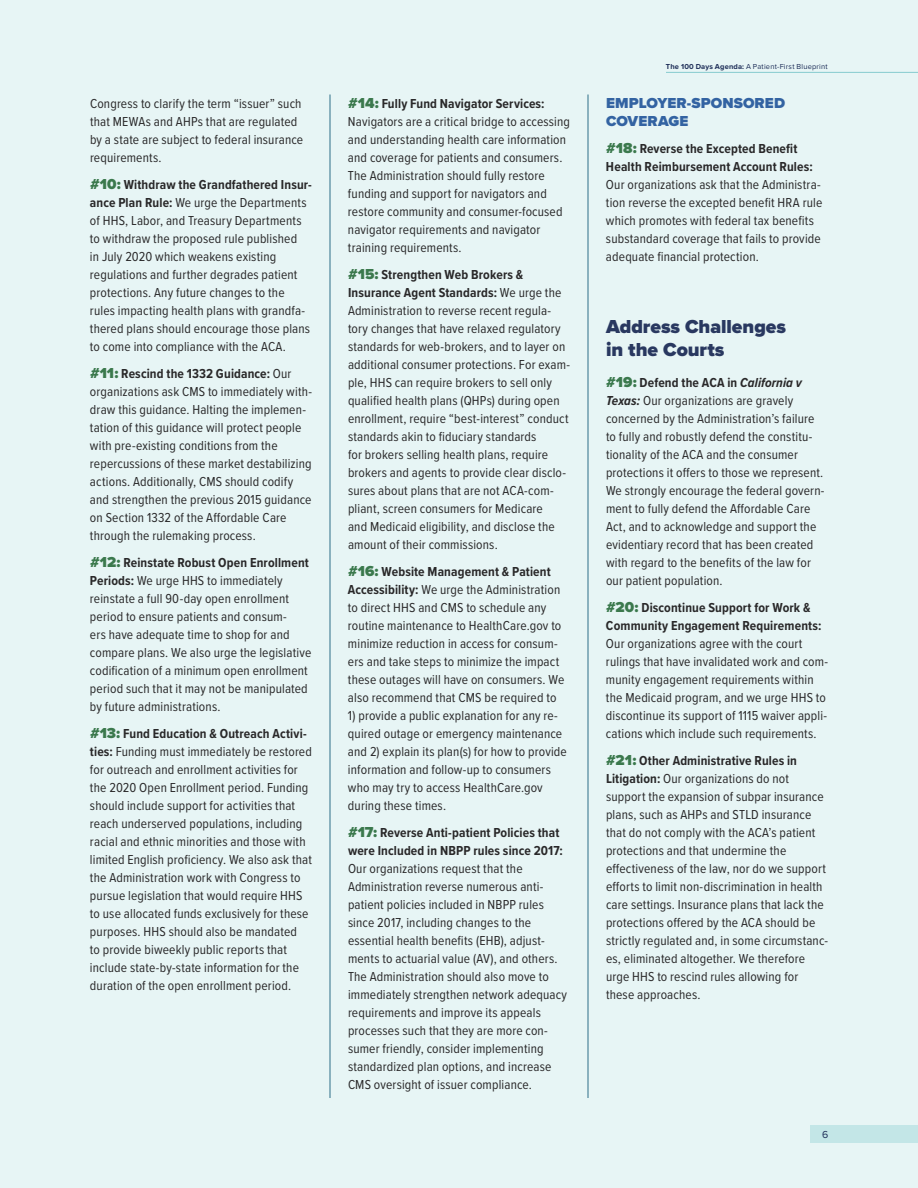
<style>
.page{position:relative;width:918px;height:1188px;background:#e7f5f5}
.page>*{position:absolute;margin:0;border:0;box-sizing:border-box;transform-origin:0 0}
.t1{font:900 19.5px/22.5px "Proxima Nova";color:#293860}
.t2{font:900 15px/18px "Proxima Nova";letter-spacing:.01em;color:#3363a2}
.t3{font:13.5px/18px "Proxima Nova Cond";letter-spacing:.01em;color:#292829}
.t4{font:700 13.5px/18px "Proxima Nova Cond";letter-spacing:.01em;color:#292829}
.t5{font:10.5px "Proxima Nova";color:#1e2e58}
.t6{font:7.5px "Proxima Nova";letter-spacing:.025em;color:#1e2e58}
.s1{font-family:"Proxima Nova";font-weight:900;font-size:15px;color:#3b794d}
.s2{font-weight:700}
.s3{font-weight:700;font-style:italic}
</style>
<div class="page">
<hr style="left:330px;top:95px;width:1px;height:1003px;background:#2e6e88">
<hr style="left:588px;top:95px;width:1px;height:1003px;background:#2e6e88">
<div style="left:810px;top:1125px;width:108px;height:18px;background:#c3e6e7"></div>
<hr style="left:666px;top:72px;width:252px;height:1px;background:#87cccf">
<p class="t3" style="left:90px;top:94px;width:215px">Congress to clarify the term “issuer” such that MEWAs and AHPs that are regulated by a state are subject to federal insurance requirements.</p>
<p class="t3" style="left:90px;top:175px;width:223px"><span class="s1">#10:</span> <span class="s2">Withdraw the Grandfathered Insur&shy;ance Plan Rule:</span> We urge the Departments of HHS, Labor, and Treasury Departments to withdraw the proposed rule published<br>in July 2020 which weakens existing regulations and further degrades patient protections. Any future changes to the rules impacting health plans with grandfa&shy;thered plans should encourage those plans to come into compliance with the ACA.</p>
<p class="t3" style="left:90px;top:364px;width:223px"><span class="s1">#11:</span> <span class="s2">Rescind the 1332 Guidance:</span> Our organizations ask CMS to immediately with&shy;draw this guidance. Halting the implemen&shy;tation of this guidance will protect people with pre-existing conditions from the repercussions of these market destabilizing actions. Additionally, CMS should codify and strengthen the previous 2015 guidance on Section 1332 of the Affordable Care through the rulemaking process.</p>
<p class="t3" style="left:90px;top:553px;width:223px"><span class="s1">#12:</span> <span class="s2">Reinstate Robust Open Enrollment Periods:</span> We urge HHS to immediately reinstate a full 90-day open enrollment period to ensure patients and consum-<br>ers have adequate time to shop for and compare plans. We also urge the legislative codification of a minimum open enrollment period such that it may not be manipulated by future administrations.</p>
<p class="t3" style="left:90px;top:724px;width:223px"><span class="s1">#13:</span> <span class="s2">Fund Education &amp; Outreach Activi&shy;ties:</span> Funding must immediately be restored for outreach and enrollment activities for the 2020 Open Enrollment period. Funding should include support for activities that reach underserved populations, including racial and ethnic minorities and those with limited English proficiency. We also ask that the Administration work with Congress to pursue legislation that would require HHS to use allocated funds exclusively for these purposes. HHS should also be mandated<br>to provide biweekly public reports that include state-by-state information for the duration of the open enrollment period.</p>
<p class="t3" style="left:348px;top:94px;width:224px"><span class="s1">#14:</span> <span class="s2">Fully Fund Navigator Services:<br></span>Navigators are a critical bridge to accessing and understanding health care information and coverage for patients and consumers.<br>The Administration should fully restore funding and support for navigators and restore community and consumer-focused navigator requirements and navigator training requirements.</p>
<p class="t3" style="left:348px;top:265px;width:223px"><span class="s1">#15:</span> <span class="s2">Strengthen Web Brokers &amp; Insurance Agent Standards:</span> We urge the Administration to reverse recent regula&shy;tory changes that have relaxed regulatory standards for web-brokers, and to layer on additional consumer protections. For exam&shy;ple, HHS can require brokers to sell only qualified health plans (QHPs) during open enrollment, require “best-interest” conduct standards akin to fiduciary standards<br>for brokers selling health plans, require brokers and agents to provide clear disclo&shy;sures about plans that are not ACA-com&shy;pliant, screen consumers for Medicare<br>and Medicaid eligibility, and disclose the amount of their commissions.</p>
<p class="t3" style="left:348px;top:562px;width:218px"><span class="s1">#16:</span> <span class="s2">Website Management &amp; Patient Accessibility:</span> We urge the Administration to direct HHS and CMS to schedule any routine maintenance to HealthCare.gov to minimize reduction in access for consum&shy;ers and take steps to minimize the impact these outages will have on consumers. We also recommend that CMS be required to</p>
<p class="t3" style="left:348px;top:706px;width:220px">1) provide a public explanation for any re&shy;quired outage or emergency maintenance and 2) explain its plan(s) for how to provide information and follow-up to consumers who may try to access HealthCare.gov during these times.</p>
<p class="t4" style="left:348px;top:823px;width:217px"><span class="s1">#17:</span> Reverse Anti-patient Policies that were Included in NBPP rules since 2017:</p>
<p class="t3" style="left:348px;top:859px;width:221px">Our organizations request that the Administration reverse numerous anti&shy;patient policies included in NBPP rules since 2017, including changes to the essential health benefits (EHB), adjust&shy;ments to actuarial value (AV), and others.<br>The Administration should also move to immediately strengthen network adequacy requirements and improve its appeals processes such that they are more con&shy;sumer friendly, consider implementing standardized plan options, and increase CMS oversight of issuer compliance.</p>
<p class="t6" style="left:666px;top:61px;width:163px"><span class="s2">The 100 Days Agenda:</span> A Patient-First Blueprint</p>
<p class="t2" style="left:606px;top:94px;width:181px">EMPLOYER-SPONSORED<br>COVERAGE</p>
<p class="t4" style="left:606px;top:139px;width:208px"><span class="s1">#18:</span> Reverse the Excepted Benefit<br>Health Reimbursement Account Rules:</p>
<p class="t3" style="left:606px;top:175px;width:218px">Our organizations ask that the Administra&shy;tion reverse the excepted benefit HRA rule which promotes with federal tax benefits substandard coverage that fails to provide adequate financial protection.</p>
<h1 class="t1" style="left:606px;top:315px;width:182px">Address Challenges in the Courts</h1>
<p class="t3" style="left:606px;top:373px;width:220px"><span class="s1">#19:</span> <span class="s2">Defend the ACA in</span> <span class="s3">California v Texas:</span> Our organizations are gravely concerned by the Administration’s failure to fully and robustly defend the constitu&shy;tionality of the ACA and the consumer protections it offers to those we represent.<br>We strongly encourage the federal govern&shy;ment to fully defend the Affordable Care Act, and to acknowledge and support the evidentiary record that has been created with regard to the benefits of the law for our patient population.</p>
<p class="t4" style="left:606px;top:598px;width:217px"><span class="s1">#20:</span> Discontinue Support for Work &amp;<br>Community Engagement Requirements:</p>
<p class="t3" style="left:606px;top:634px;width:223px">Our organizations agree with the court rulings that have invalidated work and com&shy;munity engagement requirements within the Medicaid program, and we urge HHS to discontinue its support of 1115 waiver appli&shy;cations which include such requirements.</p>
<p class="t3" style="left:606px;top:751px;width:223px"><span class="s1">#21:</span> <span class="s2">Other Administrative Rules in Litigation:</span> Our organizations do not support the expansion of subpar insurance plans, such as AHPs and STLD insurance that do not comply with the ACA’s patient protections and that undermine the effectiveness of the law, nor do we support efforts to limit non-discrimination in health care settings. Insurance plans that lack the protections offered by the ACA should be strictly regulated and, in some circumstanc&shy;es, eliminated altogether. We therefore urge HHS to rescind rules allowing for these approaches.</p>
<p class="t5" style="left:822px;top:1127px;width:8px">6</p>
</div>
